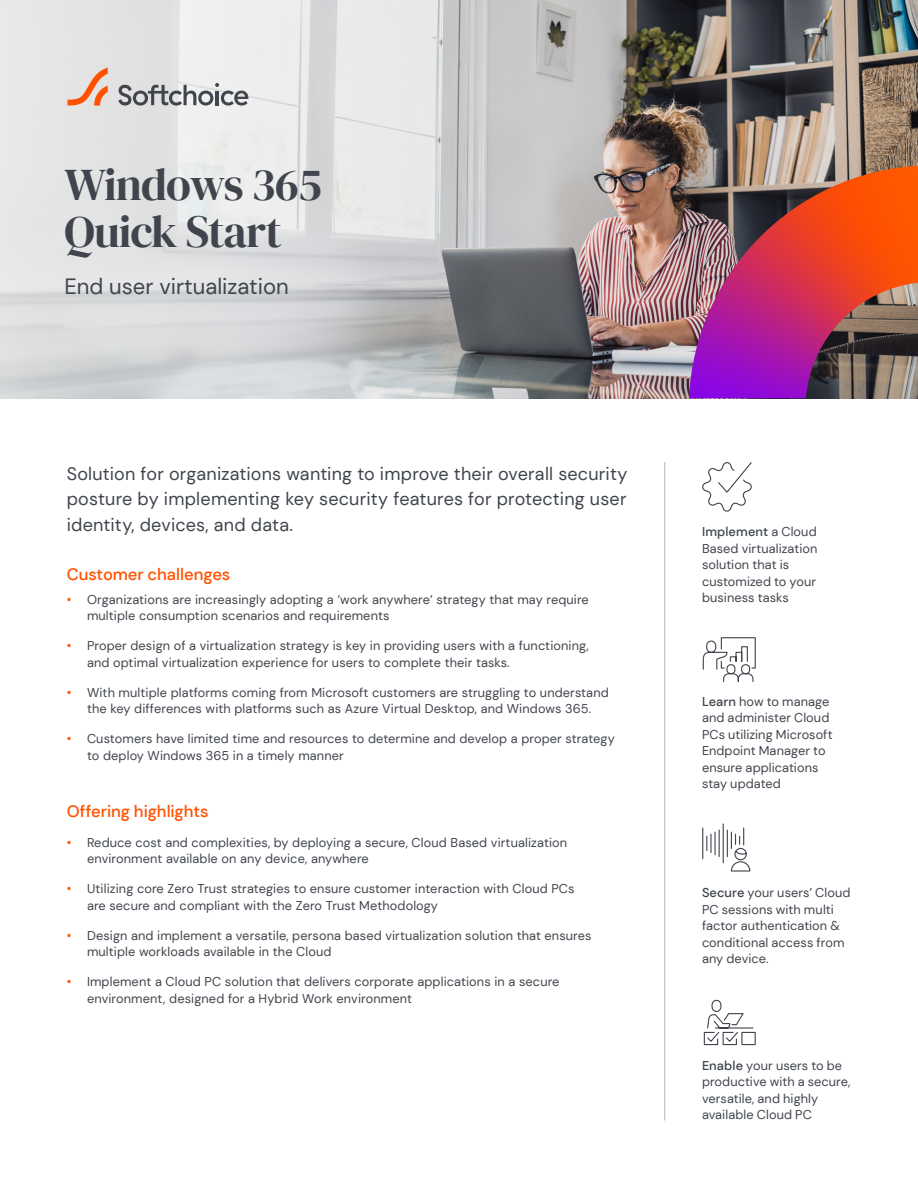
<style>
.page{position:relative;width:918px;height:1188px;background:#fff}
.page>*{position:absolute;margin:0;border:0;box-sizing:border-box;transform-origin:0 0}
.t1{font:45.45px/46.5px "DM Serif Display";letter-spacing:-.02em;color:#40454d}
.t2{font:22.05px "DM Sans";color:#40454d}
.t3{font:18px/25.5px "DM Sans";letter-spacing:.01em;color:#40454d;text-align:justify}
.t4{font:500 16.5px "DM Sans";letter-spacing:-.005em;color:#ff5200}
.t5{font:12.75px/16.5px "DM Sans";letter-spacing:.01em;color:#40454d}
.s1{font-size:13.2px;color:#ff5200}
.s2{font-weight:500}
</style>
<div class="page">
<img style="left:0;top:0;width:918px;height:398px">
<svg style="left:68px;top:67px;width:40px;height:39px"></svg>
<svg style="left:118px;top:83px;width:130px;height:23px"></svg>
<img style="left:689px;top:166px;width:229px;height:232px">
<hr style="left:664px;top:462px;width:1px;height:659px;background:#b3b5b8">
<svg style="left:702px;top:462px;width:50px;height:50px"></svg>
<svg style="left:702px;top:637px;width:54px;height:45px"></svg>
<svg style="left:702px;top:823px;width:49px;height:49px"></svg>
<svg style="left:703px;top:999px;width:53px;height:47px"></svg>
<h1 class="t1" style="left:64px;top:162px;width:259px">Windows 365<br>Quick Start</h1>
<h2 class="t2" style="left:64px;top:273px;width:226px">End user virtualization</h2>
<h3 class="t3" style="left:67px;top:461px;width:562px">Solution for organizations wanting to improve their overall security posture by implementing key security features for protecting user identity, devices, and data.</h3>
<p class="t4" style="left:67px;top:564px;width:165px">Customer challenges</p>
<p class="t5" style="left:87px;top:591px;width:503px;text-indent:-20px"><span class="s1">•</span> Organizations are increasingly adopting a ‘work anywhere’ strategy that may require multiple consumption scenarios and requirements</p>
<p class="t5" style="left:87px;top:637px;width:503px;text-indent:-20px"><span class="s1">•</span> Proper design of a virtualization strategy is key in providing users with a functioning, and optimal virtualization experience for users to complete their tasks.</p>
<p class="t5" style="left:67px;top:684px;width:544px;text-align:center"><span class="s1">•</span> With multiple platforms coming from Microsoft customers are struggling to understand the key differences with platforms such as Azure Virtual Desktop, and Windows 365.</p>
<p class="t5" style="left:87px;top:730px;width:529px;text-indent:-20px"><span class="s1">•</span> Customers have limited time and resources to determine and develop a proper strategy to deploy Windows 365 in a timely manner</p>
<p class="t4" style="left:67px;top:801px;width:143px">Offering highlights</p>
<p class="t5" style="left:87px;top:834px;width:482px;text-indent:-20px"><span class="s1">•</span> Reduce cost and complexities, by deploying a secure, Cloud Based virtualization environment available on any device, anywhere</p>
<p class="t5" style="left:87px;top:880px;width:489px;text-indent:-20px"><span class="s1">•</span> Utilizing core Zero Trust strategies to ensure customer interaction with Cloud PCs are secure and compliant with the Zero Trust Methodology</p>
<p class="t5" style="left:87px;top:927px;width:506px;text-indent:-20px"><span class="s1">•</span> Design and implement a versatile, persona based virtualization solution that ensures multiple workloads available in the Cloud</p>
<p class="t5" style="left:87px;top:973px;width:474px;text-indent:-20px"><span class="s1">•</span> Implement a Cloud PC solution that delivers corporate applications in a secure environment, designed for a Hybrid Work environment</p>
<p class="t5" style="left:702px;top:523px;width:117px"><span class="s2">Implement</span> a Cloud<br>Based virtualization solution that is customized to your business tasks</p>
<p class="t5" style="left:702px;top:693px;width:132px"><span class="s2">Learn</span> how to manage and administer Cloud<br>PCs utilizing Microsoft<br>Endpoint Manager to ensure applications stay updated</p>
<p class="t5" style="left:702px;top:884px;width:150px"><span class="s2">Secure</span> your users’ Cloud<br>PC sessions with multi factor authentication &amp; conditional access from any device.</p>
<p class="t5" style="left:702px;top:1057px;width:150px"><span class="s2">Enable</span> your users to be productive with a secure, versatile, and highly available Cloud PC</p>
</div>
